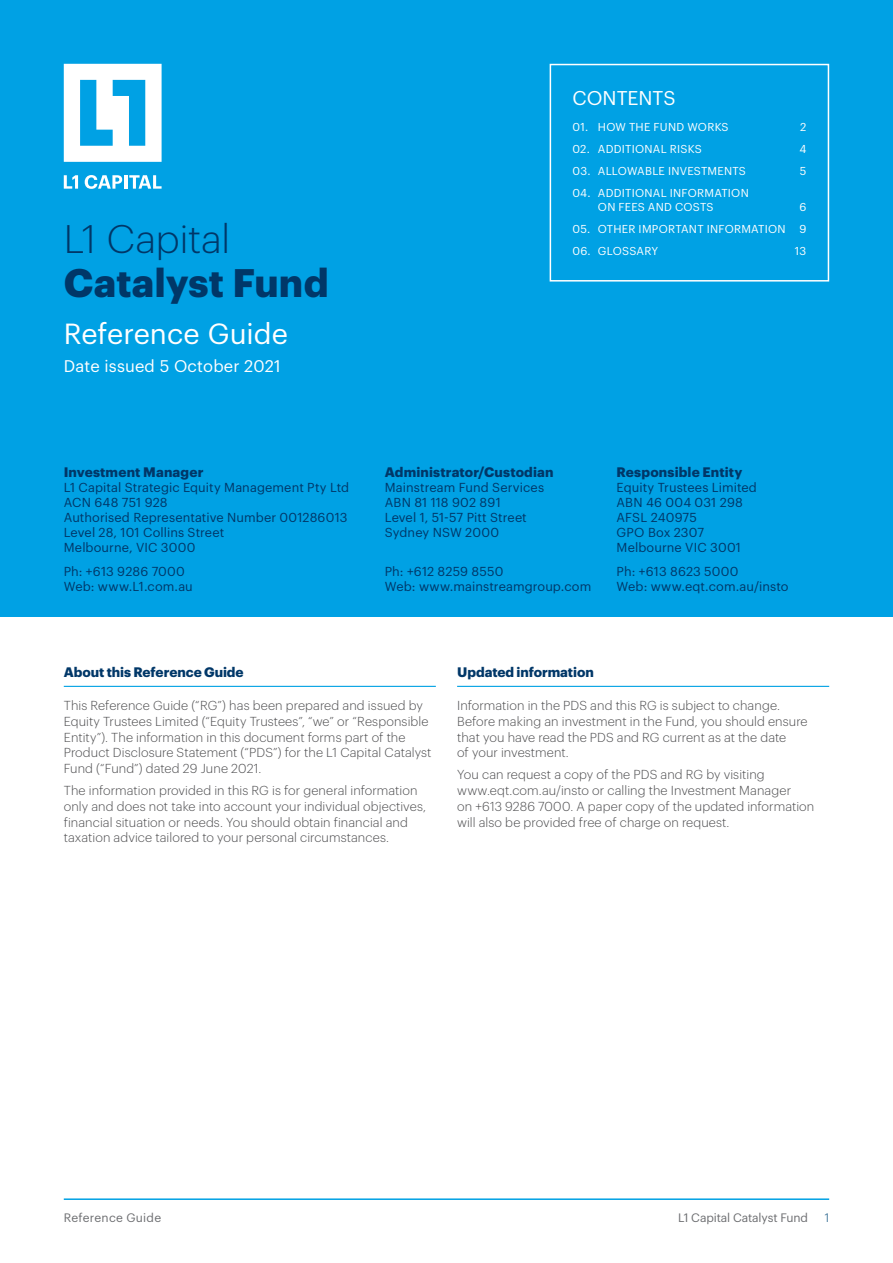
<style>
.page{position:relative;width:893px;height:1263px;background:#fff}
.page>*{position:absolute;margin:0;border:0;box-sizing:border-box;transform-origin:0 0}
.t1{font:700 39px "Graphik";letter-spacing:.005em;color:#003768}
.t2{font:300 39px "Graphik";letter-spacing:-.005em;color:#003768}
.t3{font:28.5px "Graphik";color:#fff}
.t4{font:19.5px "Graphik";color:#fff}
.t5{font:16.5px "Graphik";letter-spacing:.01em;color:#fff}
.t6{font:700 13.5px "Graphik";letter-spacing:.005em;color:#003768}
.t7{font:300 12.75px/15.8px "Graphik";letter-spacing:.005em;color:#4d4d4f}
.t8{font:12.75px/15px "Graphik";letter-spacing:.01em;color:#003768}
.t9{font:12px "Graphik";letter-spacing:-.005em;color:#6d6e71}
.t10{font:12px "Graphik";letter-spacing:.02em;color:#6d6e71}
.t11{font:300 12px "Graphik";color:#004978}
.t12{font:11.25px/13.5px "Graphik";letter-spacing:.02em;color:#fff}
</style>
<div class="page">
<div style="left:0;top:0;width:893px;height:617px;background:#00a1e4"></div>
<svg style="left:64px;top:64px;width:98px;height:98px"></svg>
<svg style="left:64px;top:175px;width:14px;height:14px"></svg>
<svg style="left:85px;top:175px;width:37px;height:14px"></svg>
<hr style="left:124px;top:175px;width:3px;height:14px;background:#fff">
<svg style="left:129px;top:175px;width:33px;height:14px"></svg>
<hr style="left:64px;top:686px;width:372px;height:1px;background:#00a1e4">
<hr style="left:457px;top:686px;width:372px;height:1px;background:#00a1e4">
<div style="left:550px;top:64px;width:279px;height:218px;border:2px solid #fff"></div>
<hr style="left:64px;top:1198px;width:765px;height:2px;background:#00a1e4">
<h1 class="t2" style="left:64px;top:211px;width:168px">L1 Capital</h1>
<h1 class="t1" style="left:64px;top:252px;width:266px">Catalyst Fund</h1>
<h2 class="t3" style="left:64px;top:312px;width:226px">Reference Guide</h2>
<p class="t5" style="left:64px;top:353px;width:219px">Date issued 5 October 2021</p>
<h3 class="t4" style="left:572px;top:83px;width:105px">CONTENTS</h3>
<p class="t12" style="left:572px;top:119px;width:158px">01. HOW THE FUND WORKS</p>
<p class="t12" style="left:800px;top:119px;width:8px">2</p>
<p class="t12" style="left:572px;top:141px;width:131px">02. ADDITIONAL RISKS</p>
<p class="t12" style="left:799px;top:141px;width:8px">4</p>
<p class="t12" style="left:572px;top:163px;width:175px">03. ALLOWABLE INVESTMENTS</p>
<p class="t12" style="left:800px;top:163px;width:8px">5</p>
<p class="t12" style="left:598px;top:185px;width:152px;text-indent:-26px">04. ADDITIONAL INFORMATION<br>ON FEES AND COSTS</p>
<p class="t12" style="left:799px;top:199px;width:8px">6</p>
<p class="t12" style="left:572px;top:221px;width:235px">05. OTHER IMPORTANT INFORMATION 9</p>
<p class="t12" style="left:572px;top:243px;width:87px">06. GLOSSARY</p>
<p class="t12" style="left:795px;top:243px;width:13px">13</p>
<p class="t6" style="left:64px;top:462px;width:141px">Investment Manager</p>
<p class="t8" style="left:64px;top:479px;width:287px">L1 Capital Strategic Equity Management Pty Ltd<br>ACN 648 751 928<br>Authorised Representative Number 001286013<br>Level 28, 101 Collins Street<br>Melbourne, VIC 3000</p>
<p class="t8" style="left:64px;top:563px;width:131px">Ph: +613 9286 7000<br>Web: www.L1.com.au</p>
<p class="t6" style="left:385px;top:462px;width:170px">Administrator/Custodian</p>
<p class="t8" style="left:385px;top:479px;width:161px">Mainstream Fund Services<br>ABN 81 118 902 891<br>Level 1, 51-57 Pitt Street<br>Sydney NSW 2000</p>
<p class="t8" style="left:385px;top:563px;width:208px">Ph: +612 8259 8550<br>Web: www.mainstreamgroup.com</p>
<p class="t6" style="left:617px;top:462px;width:127px">Responsible Entity</p>
<p class="t8" style="left:617px;top:479px;width:142px">Equity Trustees Limited<br>ABN 46 004 031 298<br>AFSL 240975<br>GPO Box 2307<br>Melbourne VIC 3001</p>
<p class="t8" style="left:617px;top:563px;width:174px">Ph: +613 8623 5000<br>Web: www.eqt.com.au/insto</p>
<p class="t6" style="left:64px;top:662px;width:181px">About this Reference Guide</p>
<p class="t7" style="left:64px;top:696px;width:369px">This Reference Guide (“RG”) has been prepared and issued by Equity Trustees Limited (“Equity Trustees”, “we” or “Responsible Entity”). The information in this document forms part of the Product Disclosure Statement (“PDS”) for the L1 Capital Catalyst Fund (“Fund”) dated 29 June 2021.</p>
<p class="t7" style="left:64px;top:782px;width:364px">The information provided in this RG is for general information only and does not take into account your individual objectives, financial situation or needs. You should obtain financial and taxation advice tailored to your personal circumstances.</p>
<p class="t6" style="left:457px;top:662px;width:138px">Updated information</p>
<p class="t7" style="left:457px;top:696px;width:352px">Information in the PDS and this RG is subject to change.<br>Before making an investment in the Fund, you should ensure that you have read the PDS and RG current as at the date<br>of your investment.</p>
<p class="t7" style="left:457px;top:766px;width:359px">You can request a copy of the PDS and RG by visiting www.eqt.com.au/insto or calling the Investment Manager<br>on +613 9286 7000. A paper copy of the updated information will also be provided free of charge on request.</p>
<p class="t10" style="left:64px;top:1209px;width:99px">Reference Guide</p>
<p class="t9" style="left:678px;top:1209px;width:131px">L1 Capital Catalyst Fund</p>
<p class="t11" style="left:825px;top:1209px;width:6px">1</p>
</div>
